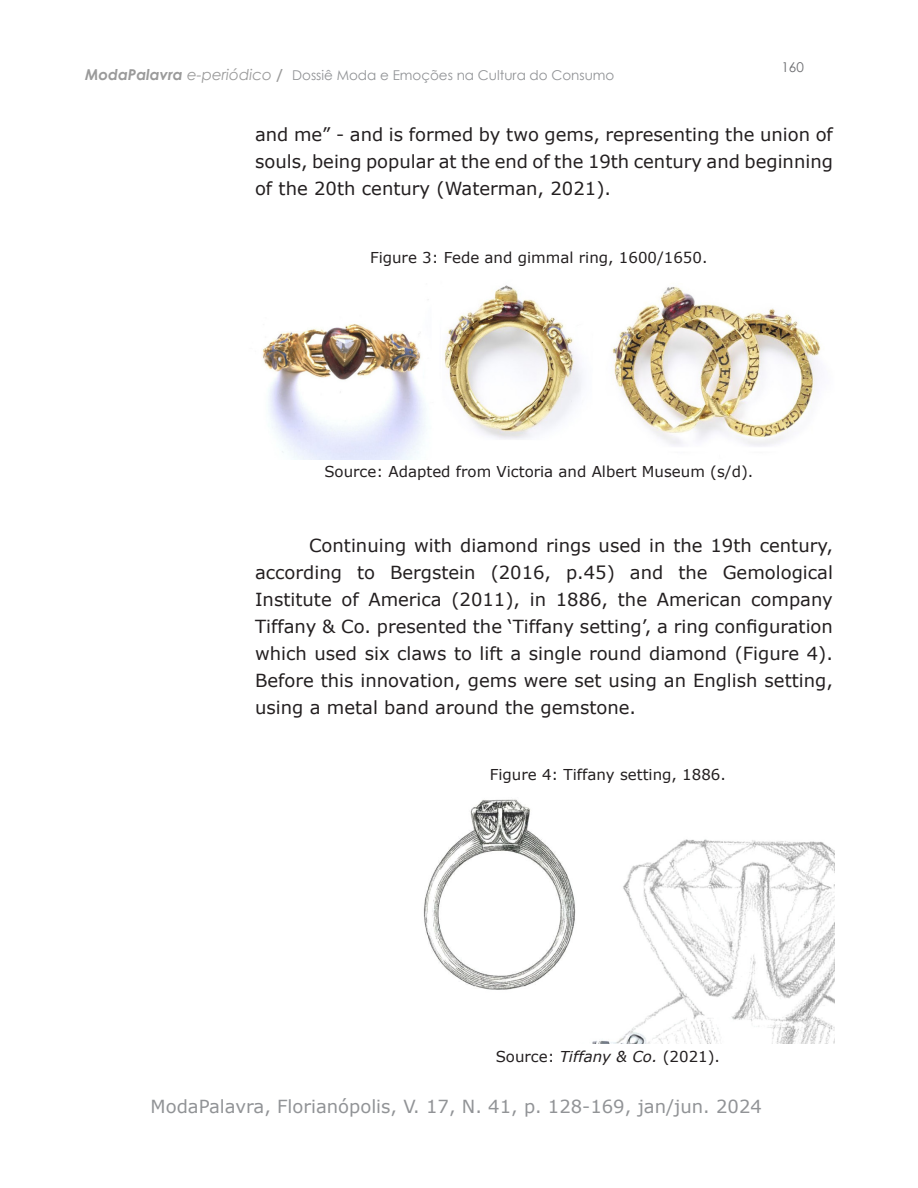
<style>
.page{position:relative;width:918px;height:1188px;background:#fff}
.page>*{position:absolute;margin:0;border:0;box-sizing:border-box;transform-origin:0 0}
.t1{font:18px/27px "Verdana";color:#231f20;text-align:justify}
.t2{font:18px "Verdana";color:#919396}
.t3{font:15px "Verdana";color:#231f20}
.t4{font:13.5px "Century Gothic";color:#919396}
.t5{font:13.5px "Century Gothic";color:#6c6d70}
.s1{font-weight:700;font-style:italic;font-size:15px;color:#9a9a9a}
.s2{font-style:italic;font-size:15px;color:#9a9a9a}
.s3{font-style:italic}
</style>
<div class="page">
<img style="left:262px;top:285px;width:559px;height:174px">
<img style="left:423px;top:799px;width:411px;height:245px">
<p class="t4" style="left:85px;top:66px;width:531px"><span class="s1">ModaPalavra</span> <span class="s2">e-periódico</span> <span class="s1">/</span> Dossiê Moda e Emoções na Cultura do Consumo</p>
<p class="t5" style="left:782px;top:58px;width:24px">160</p>
<p class="t1" style="left:255px;top:122px;width:579px">and me” - and is formed by two gems, representing the union of souls, being popular at the end of the 19th century and beginning of the 20th century (Waterman, 2021).</p>
<p class="t3" style="left:370px;top:248px;width:339px">Figure 3: Fede and gimmal ring, 1600/1650.</p>
<p class="t3" style="left:324px;top:462px;width:430px">Source: Adapted from Victoria and Albert Museum (s/d).</p>
<p class="t1" style="left:255px;top:532px;width:579px;text-indent:54px">Continuing with diamond rings used in the 19th century, according to Bergstein (2016, p.45) and the Gemological Institute of America (2011), in 1886, the American company Tiffany &amp; Co. presented the ‘Tiffany setting’, a ring configuration which used six claws to lift a single round diamond (Figure 4).<br>Before this innovation, gems were set using an English setting, using a metal band around the gemstone.</p>
<p class="t3" style="left:490px;top:765px;width:238px">Figure 4: Tiffany setting, 1886.</p>
<p class="t3" style="left:496px;top:1047px;width:226px">Source: <span class="s3">Tiffany &amp; Co.</span> (2021).</p>
<p class="t2" style="left:151px;top:1095px;width:613px">ModaPalavra, Florianópolis, V. 17, N. 41, p. 128-169, jan/jun. 2024</p>
</div>
